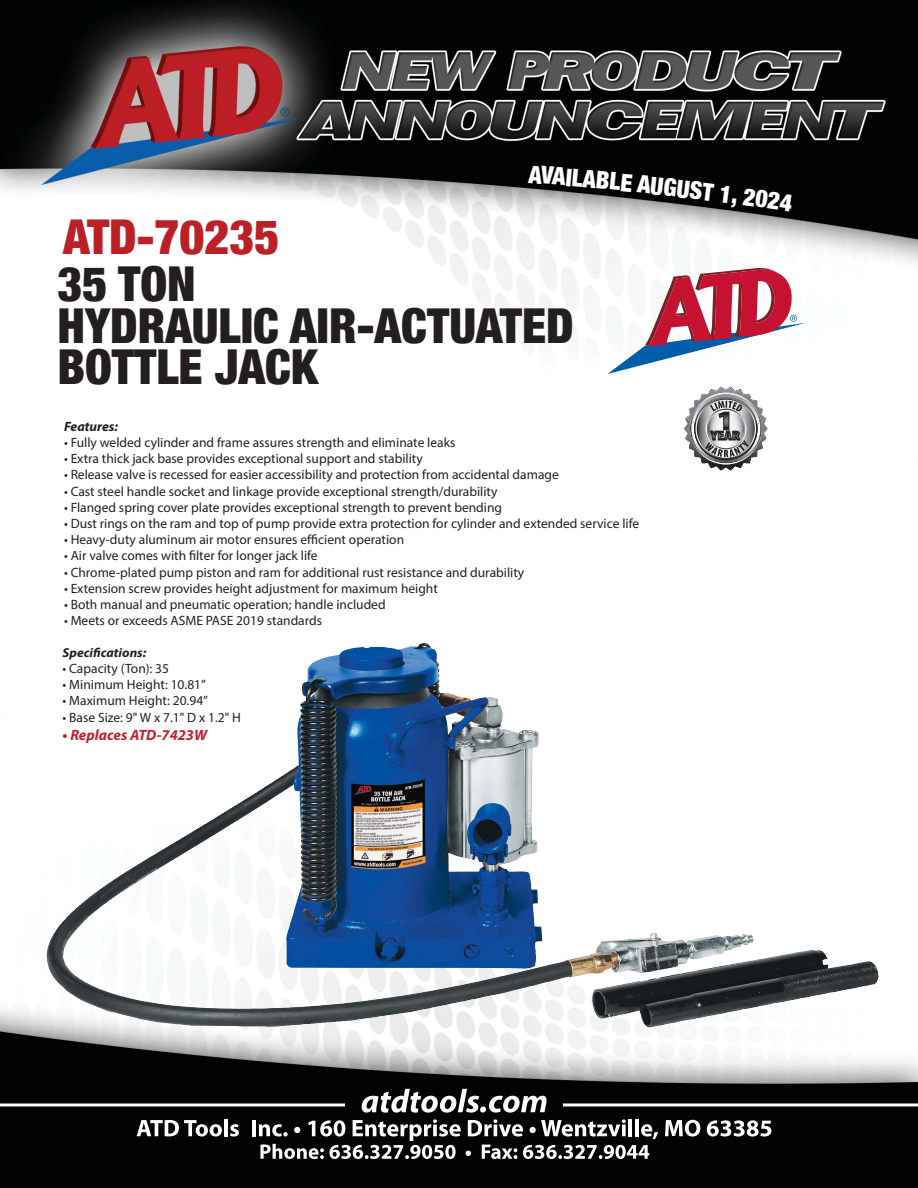
<style>
.page{position:relative;width:918px;height:1188px;background:#fff}
.page>*{position:absolute;margin:0;border:0;box-sizing:border-box;transform-origin:0 0}
.t1{font:900 condensed 48.15px/41.5px "Helvetica Neue";color:#231f20}
.t2{font:900 condensed 48px "Helvetica Neue";color:#bc2027}
.t3{font:900 condensed 24.3px "Helvetica Neue";color:#fff}
.t4{font:italic 700 15px "Myriad Pro";color:#c32032}
.t5{font:13.5px "Myriad Pro";color:#231f20}
.t6{font:italic 700 13.5px "Myriad Pro";color:#231f20}
.t7{font:italic 700 12.9px "Myriad Pro";color:#231f20;scale:1.04 1}
</style>
<div class="page">
<img style="left:0;top:0;width:918px;height:1188px">
<hr style="left:0;top:1103px;width:345px;height:3px;background:#fff">
<hr style="left:563px;top:1103px;width:355px;height:3px;background:#fff">
<svg style="left:362px;top:1089px;width:117px;height:24px"></svg>
<div style="left:480px;top:1106px;width:6px;height:7px;background:#fff;border-radius:50%"></div>
<svg style="left:489px;top:1096px;width:58px;height:17px"></svg>
<svg style="left:137px;top:1120px;width:85px;height:17px"></svg>
<hr style="left:224px;top:1119px;width:4px;height:17px;background:#fff">
<svg style="left:230px;top:1124px;width:9px;height:13px"></svg>
<hr style="left:252px;top:1120px;width:4px;height:16px;background:#fff">
<svg style="left:665px;top:1120px;width:35px;height:17px"></svg>
<svg style="left:707px;top:1120px;width:64px;height:17px"></svg>
<svg style="left:607px;top:268px;width:199px;height:106px"></svg>
<svg style="left:684px;top:386px;width:84px;height:85px"></svg>
<svg style="left:259px;top:1119px;width:399px;height:40px"></svg>
<img style="left:226px;top:644px;width:193px;height:168px">
<svg style="left:528px;top:165px;width:15px;height:19px"></svg>
<h2 class="t2" style="left:63px;top:208px;width:218px">ATD-70235</h2>
<h3 class="t3" style="left:543px;top:160px;width:70px;rotate:5deg">VAILAB</h3>
<h3 class="t3" style="left:611px;top:166px;width:69px;rotate:6deg">LE AUG</h3>
<h3 class="t3" style="left:679px;top:173px;width:63px;rotate:7deg">UST 1,</h3>
<h3 class="t3" style="left:745px;top:181px;width:51px;rotate:8deg">2024</h3>
<h1 class="t1" style="left:57px;top:262px;width:518px">35 TON<br>HYDRAULIC AIR-ACTUATED<br>BOTTLE JACK</h1>
<p class="t6" style="left:64px;top:418px;width:55px">Features:</p>
<p class="t5" style="left:64px;top:437px;width:393px">• Fully welded cylinder and frame assures strength and eliminate leaks</p>
<p class="t5" style="left:64px;top:454px;width:360px">• Extra thick jack base provides exceptional support and stability</p>
<p class="t5" style="left:64px;top:470px;width:496px">• Release valve is recessed for easier accessibility and protection from accidental damage</p>
<p class="t5" style="left:64px;top:486px;width:435px">• Cast steel handle socket and linkage provide exceptional strength/durability</p>
<p class="t5" style="left:64px;top:502px;width:440px">• Flanged spring cover plate provides exceptional strength to prevent bending</p>
<p class="t5" style="left:64px;top:518px;width:577px">• Dust rings on the ram and top of pump provide extra protection for cylinder and extended service life</p>
<p class="t5" style="left:64px;top:535px;width:342px">• Heavy-duty aluminum air motor ensures efficient operation</p>
<p class="t5" style="left:64px;top:551px;width:255px">• Air valve comes with filter for longer jack life</p>
<p class="t5" style="left:64px;top:567px;width:462px">• Chrome-plated pump piston and ram for additional rust resistance and durability</p>
<p class="t5" style="left:64px;top:583px;width:375px">• Extension screw provides height adjustment for maximum height</p>
<p class="t5" style="left:64px;top:599px;width:323px">• Both manual and pneumatic operation; handle included</p>
<p class="t5" style="left:64px;top:616px;width:260px">• Meets or exceeds ASME PASE 2019 standards</p>
<p class="t7" style="left:63px;top:645px;width:82px">Specifications:</p>
<p class="t5" style="left:63px;top:663px;width:108px">• Capacity (Ton): 35</p>
<p class="t5" style="left:63px;top:680px;width:145px">• Minimum Height: 10.81”</p>
<p class="t5" style="left:63px;top:696px;width:147px">• Maximum Height: 20.94”</p>
<p class="t5" style="left:63px;top:712px;width:180px">• Base Size: 9" W x 7.1" D x 1.2" H</p>
<p class="t4" style="left:63px;top:726px;width:146px">• Replaces ATD-7423W</p>
</div>
